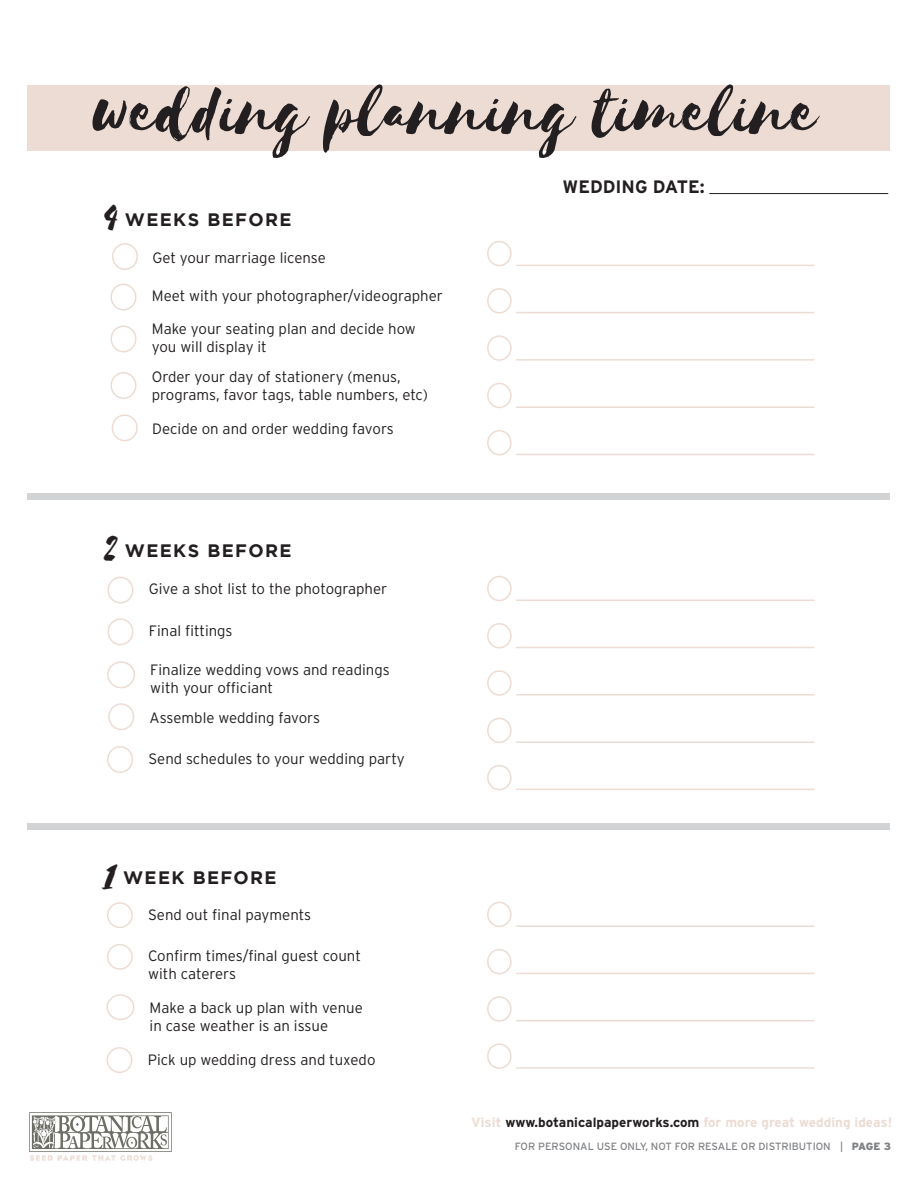
<style>
.page{position:relative;width:918px;height:1188px;background:#fff}
.page>*{position:absolute;margin:0;border:0;box-sizing:border-box;transform-origin:0 0}
.t1{font:78px "Selima";color:#231f20}
.t2{font:45px "Selima";color:#231f20}
.t3{font:700 18px "Gotham";letter-spacing:.075em;color:#231f20}
.t4{font:700 18px "Interstate";color:#231f20}
.t5{font:300 15px/18px "Interstate";color:#231f20}
.t6{font:700 13.5px "Interstate";color:#ecdcd4}
.t7{font:10.5px "Interstate";color:#808285}
.s1{color:#231f20}
.s2{font-weight:900}
</style>
<div class="page">
<div style="left:28px;top:85px;width:862px;height:65px;background:#ecdcd4"></div>
<svg style="left:29px;top:1112px;width:143px;height:49px"></svg>
<hr style="left:709px;top:193px;width:179px;height:1px;background:#231f20">
<div style="left:110px;top:284px;width:27px;height:27px;border:2px solid #ecdcd4;border-radius:50%"></div>
<div style="left:110px;top:372px;width:27px;height:27px;border:2px solid #ecdcd4;border-radius:50%"></div>
<div style="left:110px;top:325px;width:27px;height:27px;border:2px solid #ecdcd4;border-radius:50%"></div>
<div style="left:112px;top:414px;width:26px;height:27px;border:2px solid #ecdcd4;border-radius:50%"></div>
<div style="left:107px;top:577px;width:27px;height:27px;border:2px solid #ecdcd4;border-radius:50%"></div>
<div style="left:107px;top:746px;width:26px;height:27px;border:2px solid #ecdcd4;border-radius:50%"></div>
<div style="left:107px;top:661px;width:28px;height:27px;border:2px solid #ecdcd4;border-radius:50%"></div>
<div style="left:107px;top:618px;width:27px;height:27px;border:2px solid #ecdcd4;border-radius:50%"></div>
<div style="left:108px;top:703px;width:26px;height:27px;border:2px solid #ecdcd4;border-radius:50%"></div>
<div style="left:107px;top:902px;width:26px;height:26px;border:2px solid #ecdcd4;border-radius:50%"></div>
<div style="left:107px;top:1047px;width:25px;height:26px;border:2px solid #ecdcd4;border-radius:50%"></div>
<div style="left:107px;top:994px;width:27px;height:26px;border:2px solid #ecdcd4;border-radius:50%"></div>
<div style="left:107px;top:944px;width:26px;height:26px;border:2px solid #ecdcd4;border-radius:50%"></div>
<div style="left:112px;top:243px;width:26px;height:27px;border:2px solid #ecdcd4;border-radius:50%"></div>
<div style="left:487px;top:902px;width:25px;height:25px;border:2px solid #ecdcd4;border-radius:50%"></div>
<hr style="left:516px;top:925px;width:298px;height:2px;background:#ecdcd4">
<div style="left:487px;top:576px;width:25px;height:25px;border:2px solid #ecdcd4;border-radius:50%"></div>
<hr style="left:516px;top:600px;width:298px;height:1px;background:#ecdcd4">
<div style="left:487px;top:241px;width:25px;height:25px;border:2px solid #ecdcd4;border-radius:50%"></div>
<hr style="left:516px;top:265px;width:298px;height:1px;background:#ecdcd4">
<div style="left:487px;top:949px;width:25px;height:25px;border:2px solid #ecdcd4;border-radius:50%"></div>
<hr style="left:516px;top:973px;width:298px;height:1px;background:#ecdcd4">
<div style="left:487px;top:623px;width:25px;height:25px;border:2px solid #ecdcd4;border-radius:50%"></div>
<hr style="left:516px;top:647px;width:298px;height:1px;background:#ecdcd4">
<div style="left:487px;top:288px;width:25px;height:26px;border:2px solid #ecdcd4;border-radius:50%"></div>
<hr style="left:516px;top:312px;width:298px;height:1px;background:#ecdcd4">
<div style="left:487px;top:996px;width:25px;height:26px;border:2px solid #ecdcd4;border-radius:50%"></div>
<hr style="left:516px;top:1020px;width:298px;height:1px;background:#ecdcd4">
<div style="left:487px;top:670px;width:25px;height:26px;border:2px solid #ecdcd4;border-radius:50%"></div>
<hr style="left:516px;top:694px;width:298px;height:2px;background:#ecdcd4">
<div style="left:487px;top:335px;width:25px;height:26px;border:2px solid #ecdcd4;border-radius:50%"></div>
<hr style="left:516px;top:359px;width:298px;height:2px;background:#ecdcd4">
<div style="left:487px;top:718px;width:25px;height:25px;border:2px solid #ecdcd4;border-radius:50%"></div>
<hr style="left:516px;top:741px;width:298px;height:2px;background:#ecdcd4">
<div style="left:487px;top:383px;width:25px;height:25px;border:2px solid #ecdcd4;border-radius:50%"></div>
<hr style="left:516px;top:406px;width:298px;height:2px;background:#ecdcd4">
<div style="left:487px;top:1043px;width:25px;height:26px;border:2px solid #ecdcd4;border-radius:50%"></div>
<hr style="left:516px;top:1067px;width:298px;height:2px;background:#ecdcd4">
<div style="left:487px;top:765px;width:25px;height:25px;border:2px solid #ecdcd4;border-radius:50%"></div>
<hr style="left:516px;top:789px;width:298px;height:1px;background:#ecdcd4">
<div style="left:487px;top:430px;width:25px;height:25px;border:2px solid #ecdcd4;border-radius:50%"></div>
<hr style="left:516px;top:454px;width:298px;height:1px;background:#ecdcd4">
<div style="left:28px;top:493px;width:862px;height:6px;background:#d1d3d4"></div>
<div style="left:28px;top:823px;width:862px;height:6px;background:#d1d3d4"></div>
<h1 class="t1" style="left:93px;top:69px;width:727px">wedding planning timeline</h1>
<p class="t2" style="left:104px;top:193px;width:16px">4</p>
<p class="t3" style="left:125px;top:209px;width:168px">WEEKS BEFORE</p>
<p class="t5" style="left:152px;top:248px;width:175px">Get your marriage license</p>
<p class="t5" style="left:152px;top:287px;width:293px">Meet with your photographer/videographer</p>
<p class="t5" style="left:152px;top:320px;width:266px">Make your seating plan and decide how you will display it</p>
<p class="t5" style="left:152px;top:368px;width:250px">Order your day of stationery (menus,</p>
<p class="t5" style="left:152px;top:386px;width:278px">programs, favor tags, table numbers, etc)</p>
<p class="t5" style="left:152px;top:420px;width:243px">Decide on and order wedding favors</p>
<p class="t4" style="left:562px;top:177px;width:144px">WEDDING DATE:</p>
<p class="t2" style="left:104px;top:524px;width:16px">2</p>
<p class="t3" style="left:125px;top:540px;width:168px">WEEKS BEFORE</p>
<p class="t5" style="left:149px;top:580px;width:240px">Give a shot list to the photographer</p>
<p class="t5" style="left:149px;top:622px;width:85px">Final fittings</p>
<p class="t5" style="left:150px;top:660px;width:241px">Finalize wedding vows and readings with your officiant</p>
<p class="t5" style="left:150px;top:708px;width:172px">Assemble wedding favors</p>
<p class="t5" style="left:148px;top:749px;width:258px">Send schedules to your wedding party</p>
<p class="t2" style="left:104px;top:851px;width:14px">1</p>
<p class="t3" style="left:123px;top:867px;width:155px">WEEK BEFORE</p>
<p class="t5" style="left:148px;top:905px;width:165px">Send out final payments</p>
<p class="t5" style="left:148px;top:947px;width:214px">Confirm times/final guest count with caterers</p>
<p class="t5" style="left:150px;top:999px;width:215px">Make a back up plan with venue in case weather is an issue</p>
<p class="t5" style="left:148px;top:1050px;width:229px">Pick up wedding dress and tuxedo</p>
<p class="t6" style="left:471px;top:1115px;width:423px">Visit <span class="s1">www.botanicalpaperworks.com</span> for more great wedding ideas!</p>
<p class="t7" style="left:515px;top:1140px;width:378px">FOR PERSONAL USE ONLY, NOT FOR RESALE OR DISTRIBUTION | <span class="s2">PAGE 3</span></p>
</div>
